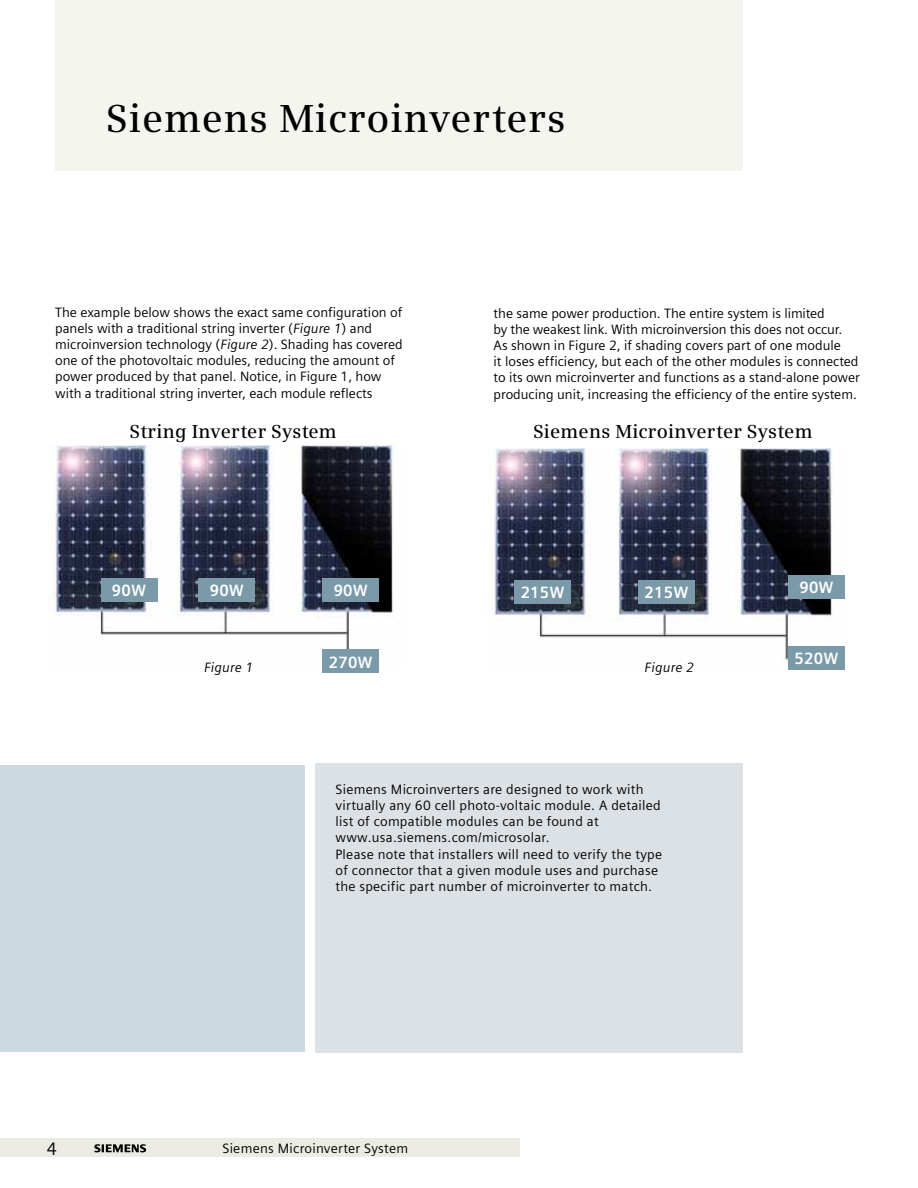
<style>
.page{position:relative;width:918px;height:1188px;background:#fff}
.page>*{position:absolute;margin:0;border:0;box-sizing:border-box;transform-origin:0 0}
.t1{font:600 39px "Siemens Serif OT";letter-spacing:.02em;color:#000}
.t2{font:600 18.9px "Siemens Serif OT";letter-spacing:.01em;color:#000}
.t3{font:18px "Siemens Sans";color:#000}
.t4{font:700 16.35px "Siemens Sans";letter-spacing:.01em;color:#fff}
.t5{font:13.5px/16.2px "Siemens Sans";color:#000}
.t6{font:13.5px/16.2px "Siemens Sans";letter-spacing:.02em;color:#000}
.t7{font:italic 13.5px "Siemens Sans";letter-spacing:.01em;color:#000}
.s1{font-style:italic}
</style>
<div class="page">
<div style="left:55px;top:0;width:688px;height:170px;background:#f5f5f0"></div>
<img style="left:491px;top:448px;width:352px;height:215px">
<div style="left:514px;top:580px;width:57px;height:24px;background:#7b9aa9"></div>
<div style="left:638px;top:580px;width:57px;height:24px;background:#7b9aa9"></div>
<div style="left:788px;top:575px;width:57px;height:23px;background:#7b9aa9"></div>
<div style="left:788px;top:646px;width:57px;height:24px;background:#7b9aa9"></div>
<img style="left:52px;top:446px;width:342px;height:222px">
<div style="left:101px;top:578px;width:56px;height:24px;background:#7b9aa9"></div>
<div style="left:199px;top:578px;width:56px;height:24px;background:#7b9aa9"></div>
<div style="left:323px;top:578px;width:56px;height:24px;background:#7b9aa9"></div>
<div style="left:323px;top:650px;width:56px;height:23px;background:#7b9aa9"></div>
<div style="left:315px;top:763px;width:428px;height:289px;background:#dce1e6"></div>
<div style="left:0;top:765px;width:305px;height:286px;background:#cdd9e1"></div>
<div style="left:0;top:1138px;width:519px;height:19px;background:#ebebe3"></div>
<svg style="left:94px;top:1144px;width:52px;height:8px"></svg>
<h1 class="t1" style="left:106px;top:96px;width:461px">Siemens Microinverters</h1>
<p class="t5" style="left:55px;top:304px;width:349px">The example below shows the exact same configuration of panels with a traditional string inverter (<span class="s1">Figure 1</span>) and microinversion technology (<span class="s1">Figure 2</span>). Shading has covered one of the photovoltaic modules, reducing the amount of power produced by that panel. Notice, in Figure 1, how with a traditional string inverter, each module reflects</p>
<p class="t5" style="left:494px;top:305px;width:368px">the same power production. The entire system is limited<br>by the weakest link. With microinversion this does not occur.<br>As shown in Figure 2, if shading covers part of one module<br>it loses efficiency, but each of the other modules is connected to its own microinverter and functions as a stand-alone power producing unit, increasing the efficiency of the entire system.</p>
<h2 class="t2" style="left:129px;top:420px;width:209px">String Inverter System</h2>
<h2 class="t2" style="left:533px;top:420px;width:281px">Siemens Microinverter System</h2>
<p class="t4" style="left:112px;top:581px;width:36px">90W</p>
<p class="t4" style="left:210px;top:581px;width:36px">90W</p>
<p class="t4" style="left:334px;top:581px;width:36px">90W</p>
<p class="t4" style="left:521px;top:583px;width:45px">215W</p>
<p class="t4" style="left:645px;top:583px;width:45px">215W</p>
<p class="t4" style="left:799px;top:578px;width:36px">90W</p>
<p class="t4" style="left:329px;top:653px;width:45px">270W</p>
<p class="t7" style="left:204px;top:660px;width:51px">Figure 1</p>
<p class="t7" style="left:645px;top:660px;width:51px">Figure 2</p>
<p class="t6" style="left:336px;top:781px;width:328px">Siemens Microinverters are designed to work with virtually any 60 cell photo-voltaic module. A detailed list of compatible modules can be found at www.usa.siemens.com/microsolar.<br>Please note that installers will need to verify the type of connector that a given module uses and purchase the specific part number of microinverter to match.</p>
<h3 class="t3" style="left:47px;top:1139px;width:12px">4</h3>
<p class="t6" style="left:222px;top:1140px;width:187px">Siemens Microinverter System</p>
<p class="t4" style="left:795px;top:649px;width:45px">520W</p>
</div>
